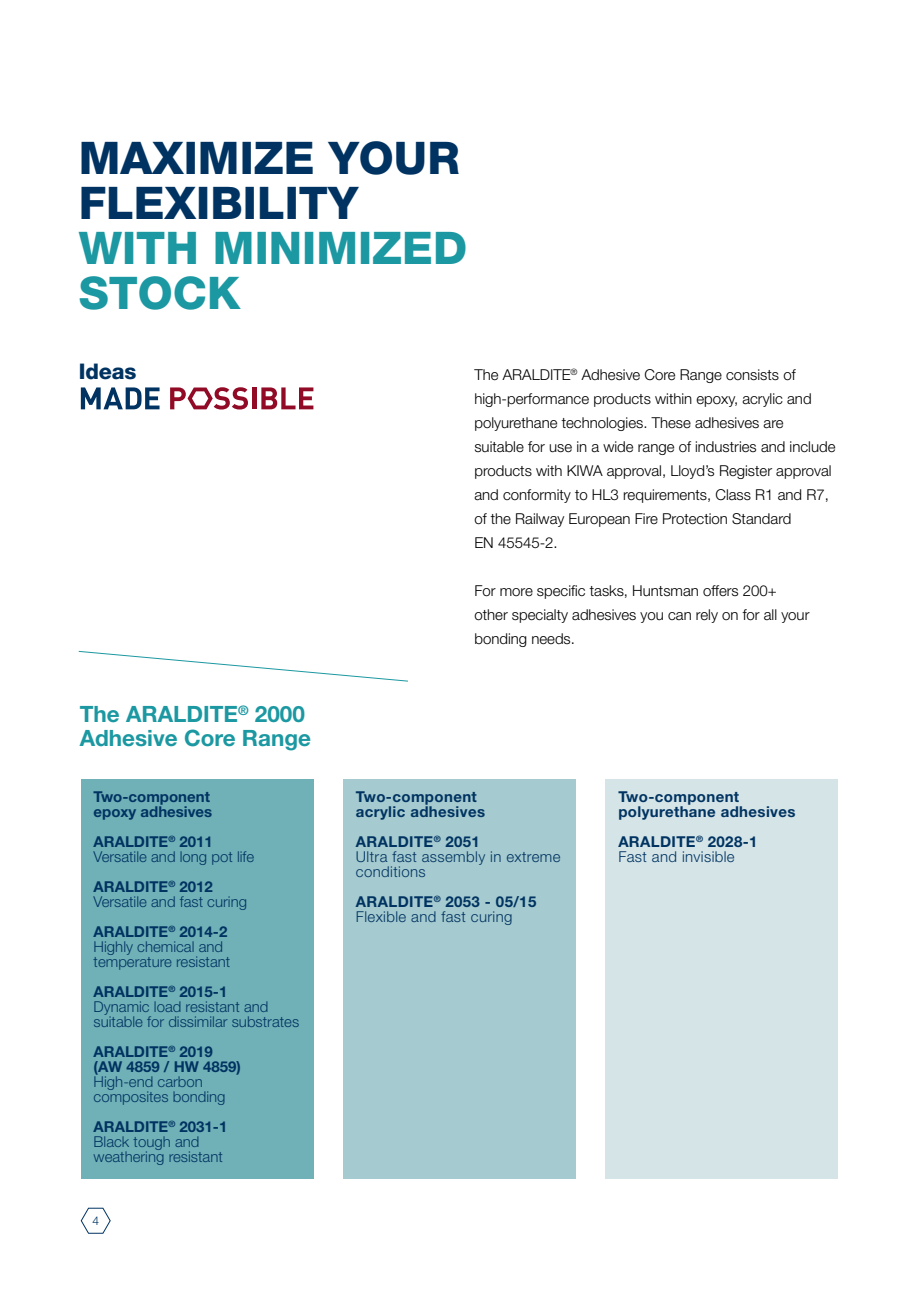
<style>
.page{position:relative;width:919px;height:1302px;background:#fff}
.page>*{position:absolute;margin:0;border:0;box-sizing:border-box;transform-origin:0 0}
.t1{font:800 45px/45px "Helvetica Neue LT Std";color:#003361}
.t2{font:800 45px/45px "Helvetica Neue LT Std";color:#1b98a1}
.t3{font:700 22.5px/24px "Helvetica Neue LT Std";color:#1b98a1}
.t4{font:800 21.6px "Helvetica Neue LT Std";letter-spacing:-.01em;color:#003361}
.t5{font:300 15px/24px "Helvetica Neue LT Std";color:#000}
.t6{font:300 15px/15px "Helvetica Neue LT Std";color:#003361}
.t7{font:300 15px/15px "Helvetica Neue LT Std";letter-spacing:.025em;color:#003361}
.t8{font:700 15px/15px "Helvetica Neue LT Std";letter-spacing:.025em;color:#003361}
.t9{font:700 15px/15px "Helvetica Neue LT Std";color:#003361}
.t10{font:300 12px "Helvetica Neue LT Std";color:#003361}
.s1{font-weight:700}
</style>
<div class="page">
<svg style="left:80px;top:1207px;width:31px;height:26px"></svg>
<svg style="left:81px;top:387px;width:78px;height:22px"></svg>
<hr style="left:252px;top:387px;width:4px;height:22px;background:#910b26">
<svg style="left:261px;top:387px;width:52px;height:22px"></svg>
<svg style="left:170px;top:387px;width:78px;height:22px"></svg>
<div style="left:81px;top:778px;width:232px;height:400px;background:#70b0b7"></div>
<div style="left:343px;top:778px;width:232px;height:400px;background:#a5cacf"></div>
<div style="left:605px;top:778px;width:233px;height:400px;background:#d4e4e7"></div>
<svg style="left:78px;top:650px;width:330px;height:31px"></svg>
<h1 class="t1" style="left:79px;top:135px;width:382px">MAXIMIZE YOUR<br>FLEXIBILITY</h1>
<h1 class="t2" style="left:79px;top:225px;width:390px">WITH MINIMIZED<br>STOCK</h1>
<h3 class="t4" style="left:79px;top:359px;width:59px">Ideas</h3>
<p class="t5" style="left:474px;top:362px;width:362px">The ARALDITE<sup>®</sup> Adhesive Core Range consists of high-performance products within epoxy, acrylic and polyurethane technologies. These adhesives are suitable for use in a wide range of industries and include products with KIWA approval, Lloyd’s Register approval and conformity to HL3 requirements, Class R1 and R7, of the Railway European Fire Protection Standard<br>EN 45545-2.</p>
<p class="t5" style="left:474px;top:578px;width:336px">For more specific tasks, Huntsman offers 200+ other specialty adhesives you can rely on for all your bonding needs.</p>
<h2 class="t3" style="left:80px;top:701px;width:233px">The ARALDITE<sup>®</sup> 2000<br>Adhesive Core Range</h2>
<p class="t9" style="left:94px;top:788px;width:120px">Two-component epoxy adhesives</p>
<p class="t6" style="left:94px;top:833px;width:162px"><span class="s1">ARALDITE</span><sup>®</sup> <span class="s1">2011<br></span>Versatile and long pot life</p>
<p class="t6" style="left:94px;top:878px;width:155px"><span class="s1">ARALDITE</span><sup>®</sup> <span class="s1">2012<br></span>Versatile and fast curing</p>
<p class="t6" style="left:94px;top:923px;width:138px"><span class="s1">ARALDITE</span><sup>®</sup> <span class="s1">2014-2<br></span>Highly chemical and temperature resistant</p>
<p class="t6" style="left:94px;top:983px;width:207px"><span class="s1">ARALDITE</span><sup>®</sup> <span class="s1">2015-1<br></span>Dynamic load resistant and suitable for dissimilar substrates</p>
<p class="t9" style="left:94px;top:1043px;width:149px">ARALDITE<sup>®</sup> 2019 (AW 4859 / HW 4859)</p>
<p class="t6" style="left:94px;top:1073px;width:133px">High-end carbon composites bonding</p>
<p class="t6" style="left:94px;top:1118px;width:135px"><span class="s1">ARALDITE</span><sup>®</sup> <span class="s1">2031-1<br></span>Black tough and weathering resistant</p>
<p class="t10" style="left:92px;top:1213px;width:8px">4</p>
<p class="t8" style="left:356px;top:788px;width:131px">Two-component acrylic adhesives</p>
<p class="t7" style="left:356px;top:833px;width:206px"><span class="s1">ARALDITE</span><sup>®</sup> <span class="s1">2051<br></span>Ultra fast assembly in extreme conditions</p>
<p class="t7" style="left:356px;top:893px;width:182px"><span class="s1">ARALDITE</span><sup>®</sup> <span class="s1">2053 - 05/15<br></span>Flexible and fast curing</p>
<p class="t8" style="left:618px;top:788px;width:179px">Two-component polyurethane adhesives</p>
<p class="t7" style="left:618px;top:833px;width:141px"><span class="s1">ARALDITE</span><sup>®</sup> <span class="s1">2028-1<br></span>Fast and invisible</p>
</div>
